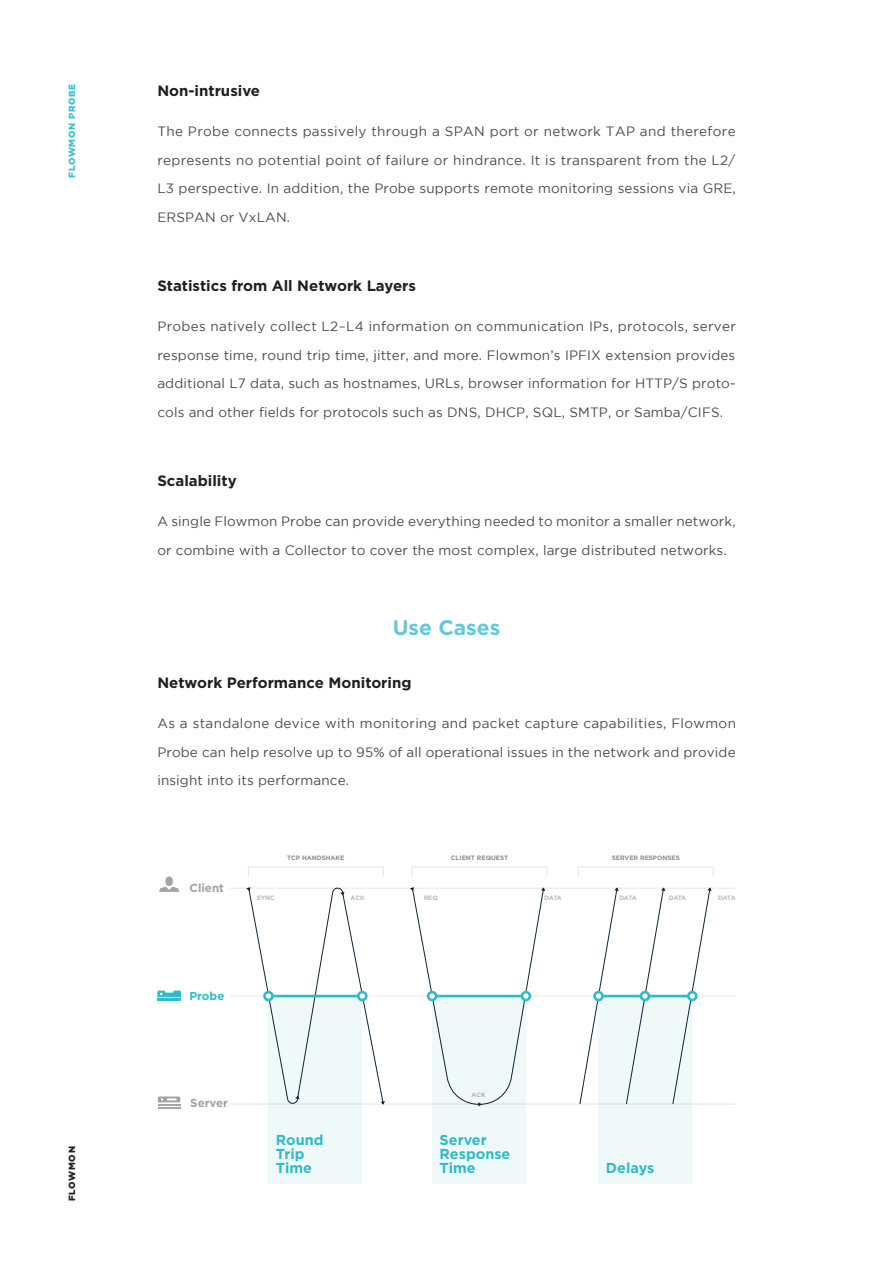
<style>
.page{position:relative;width:893px;height:1263px;background:#fff}
.page>*{position:absolute;margin:0;border:0;box-sizing:border-box;transform-origin:0 0}
.t1{font:700 21px "Gotham Bold CE";color:#62c9d5}
.t2{font:700 15px "Gotham Bold CE";color:#231f20}
.t3{font:700 14.4px/14.2px "Gotham";color:#30bbc9}
.t4{font:13.5px/28.5px "Gotham";letter-spacing:.01em;color:#4b4c4d;text-align:justify}
.t5{font:700 11.55px "Gotham";color:#a2a3a3}
.t6{font:700 11.55px "Gotham";color:#30bbc9}
.t7{font:900 9px "Gotham";letter-spacing:.08em;color:#3cc1ce}
.t8{font:900 9px "Gotham";letter-spacing:.08em;color:#231f20}
.t9{font:700 6.3px "Gotham";color:#8c8c8c}
.t10{font:700 6.3px "Gotham";letter-spacing:-.05em;color:#babbbb}
</style>
<div class="page">
<div style="left:598px;top:996px;width:94px;height:188px;background:#eff9fa"></div>
<div style="left:432px;top:996px;width:94px;height:188px;background:#eff9fa"></div>
<div style="left:268px;top:996px;width:94px;height:188px;background:#eff9fa"></div>
<hr style="left:229px;top:888px;width:507px;height:1px;background:#e5e5e5">
<hr style="left:229px;top:996px;width:507px;height:1px;background:#e5e5e5">
<hr style="left:229px;top:1104px;width:507px;height:1px;background:#e5e5e5">
<div style="left:166px;top:876px;width:7px;height:10px;background:#a2a3a3;border-radius:4px"></div>
<svg style="left:159px;top:887px;width:20px;height:5px"></svg>
<hr style="left:157px;top:999px;width:24px;height:2px;background:#30bbc9">
<svg style="left:157px;top:990px;width:24px;height:7px"></svg>
<hr style="left:158px;top:1104px;width:22px;height:2px;background:#a2a3a3">
<hr style="left:158px;top:1107px;width:22px;height:2px;background:#a2a3a3">
<svg style="left:158px;top:1096px;width:22px;height:6px"></svg>
<svg style="left:246px;top:887px;width:139px;height:218px"></svg>
<div style="left:248px;top:866px;width:136px;height:11px;border:1px solid #e5e5e5"></div>
<svg style="left:410px;top:887px;width:135px;height:220px"></svg>
<div style="left:412px;top:866px;width:135px;height:11px;border:1px solid #e5e5e5"></div>
<hr style="left:602px;top:995px;width:87px;height:2px;background:#30bbc9">
<svg style="left:672px;top:887px;width:40px;height:218px"></svg>
<svg style="left:626px;top:887px;width:39px;height:217px"></svg>
<svg style="left:579px;top:887px;width:40px;height:218px"></svg>
<div style="left:578px;top:866px;width:136px;height:11px;border:1px solid #e5e5e5"></div>
<div style="left:641px;top:992px;width:8px;height:8px;background:#fff;border-radius:50%"></div>
<div style="left:640px;top:991px;width:10px;height:10px;border:3px solid #30bbc9;border-radius:50%"></div>
<p class="t7" style="left:66px;top:178px;width:96px;rotate:-90deg">FLOWMON PROBE</p>
<p class="t2" style="left:157px;top:81px;width:104px">Non-intrusive</p>
<p class="t4" style="left:157px;top:117px;width:580px">The Probe connects passively through a SPAN port or network TAP and therefore represents no potential point of failure or hindrance. It is transparent from the L2/ L3 perspective. In addition, the Probe supports remote monitoring sessions via GRE, ERSPAN or VxLAN.</p>
<p class="t2" style="left:157px;top:276px;width:260px">Statistics from All Network Layers</p>
<p class="t4" style="left:157px;top:312px;width:580px">Probes natively collect L2–L4 information on communication IPs, protocols, server response time, round trip time, jitter, and more. Flowmon’s IPFIX extension provides additional L7 data, such as hostnames, URLs, browser information for HTTP/S proto&shy;cols and other fields for protocols such as DNS, DHCP, SQL, SMTP, or Samba/CIFS.</p>
<p class="t2" style="left:157px;top:471px;width:81px">Scalability</p>
<p class="t4" style="left:157px;top:507px;width:580px">A single Flowmon Probe can provide everything needed to monitor a smaller network, or combine with a Collector to cover the most complex, large distributed networks.</p>
<h1 class="t1" style="left:393px;top:615px;width:109px">Use Cases</h1>
<p class="t2" style="left:157px;top:673px;width:256px">Network Performance Monitoring</p>
<p class="t4" style="left:157px;top:709px;width:580px">As a standalone device with monitoring and packet capture capabilities, Flowmon Probe can help resolve up to 95% of all operational issues in the network and provide insight into its performance.</p>
<p class="t8" style="left:66px;top:1201px;width:56px;rotate:-90deg">FLOWMON</p>
<p class="t5" style="left:189px;top:881px;width:36px">Client</p>
<p class="t9" style="left:287px;top:854px;width:59px">TCP HANDSHAKE</p>
<p class="t9" style="left:451px;top:854px;width:59px">CLIENT REQUEST</p>
<p class="t10" style="left:257px;top:894px;width:20px">SYNC</p>
<p class="t10" style="left:351px;top:894px;width:15px">ACK</p>
<p class="t10" style="left:424px;top:894px;width:16px">REQ</p>
<p class="t10" style="left:544px;top:894px;width:19px">DATA</p>
<p class="t6" style="left:190px;top:989px;width:36px">Probe</p>
<p class="t5" style="left:190px;top:1096px;width:39px">Server</p>
<p class="t3" style="left:276px;top:1132px;width:49px">Round<br>Trip<br>Time</p>
<p class="t10" style="left:472px;top:1091px;width:15px">ACK</p>
<p class="t3" style="left:440px;top:1132px;width:72px">Server<br>Response<br>Time</p>
<p class="t9" style="left:612px;top:854px;width:69px">SERVER RESPONSES</p>
<p class="t10" style="left:619px;top:894px;width:19px">DATA</p>
<p class="t10" style="left:669px;top:894px;width:19px">DATA</p>
<p class="t10" style="left:718px;top:894px;width:19px">DATA</p>
<p class="t3" style="left:606px;top:1160px;width:50px">Delays</p>
</div>
